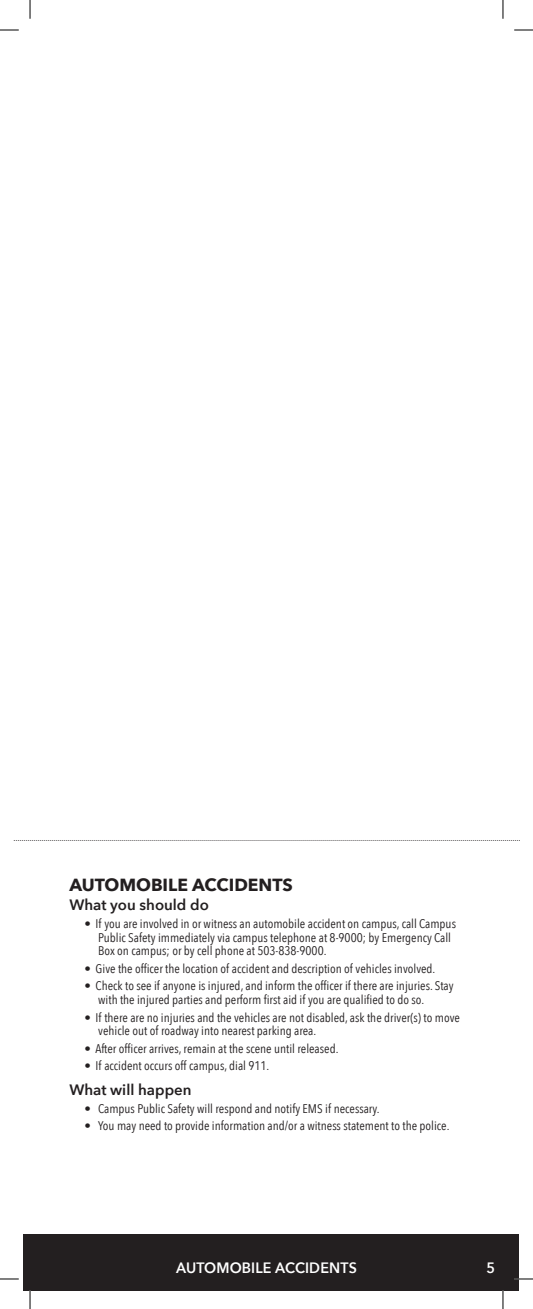
<style>
.page{position:relative;width:533px;height:1309px;background:#fff}
.page>*{position:absolute;margin:0;border:0;box-sizing:border-box;transform-origin:0 0}
.headers{font:700 17.5px "Avenir Next";color:#231f20}
.header_two{font:600 15px "Avenir Next";color:#231f20}
.white_caps_centered{font:600 15px "Avenir Next";letter-spacing:.01em;color:#fff;scale:.95 1}
.bullets{font:12.5px/13.8px "Avenir Next Condensed";color:#231f20}
</style>
<div class="page">
<div style="left:24px;top:1233px;width:495px;height:57px;background:#231f20"></div>
<svg style="left:13px;top:840px;width:506px;height:1px"></svg>
<svg style="left:0;top:30px;width:19px;height:1px"></svg>
<svg style="left:514px;top:30px;width:18px;height:1px"></svg>
<svg style="left:0;top:1278px;width:19px;height:2px"></svg>
<svg style="left:514px;top:1278px;width:18px;height:2px"></svg>
<svg style="left:30px;top:0;width:1px;height:19px"></svg>
<svg style="left:30px;top:1290px;width:1px;height:19px"></svg>
<svg style="left:502px;top:0;width:1px;height:19px"></svg>
<svg style="left:502px;top:1290px;width:1px;height:19px"></svg>
<p class="headers" style="left:69px;top:870px;width:225px">AUTOMOBILE ACCIDENTS</p>
<p class="header_two" style="left:69px;top:892px;width:141px">What you should do</p>
<p class="bullets" style="left:98px;top:916px;width:359px;text-indent:-14px">• If you are involved in or witness an automobile accident on campus, call Campus<br>Public Safety immediately via campus telephone at 8-9000; by Emergency Call<br>Box on campus; or by cell phone at 503-838-9000.</p>
<p class="bullets" style="left:84px;top:961px;width:352px">• Give the officer the location of accident and description of vehicles involved.</p>
<p class="bullets" style="left:98px;top:978px;width:357px;text-indent:-14px">• Check to see if anyone is injured, and inform the officer if there are injuries. Stay with the injured parties and perform first aid if you are qualified to do so.</p>
<p class="bullets" style="left:98px;top:1010px;width:363px;text-indent:-14px">• If there are no injuries and the vehicles are not disabled, ask the driver(s) to move vehicle out of roadway into nearest parking area.</p>
<p class="bullets" style="left:84px;top:1041px;width:255px">• After officer arrives, remain at the scene until released.</p>
<p class="bullets" style="left:84px;top:1058px;width:186px">• If accident occurs off campus, dial 911.</p>
<p class="header_two" style="left:69px;top:1077px;width:123px">What will happen</p>
<p class="bullets" style="left:84px;top:1101px;width:296px">• Campus Public Safety will respond and notify EMS if necessary.</p>
<p class="bullets" style="left:84px;top:1118px;width:366px">• You may need to provide information and/or a witness statement to the police.</p>
<p class="white_caps_centered" style="left:176px;top:1254px;width:192px">AUTOMOBILE ACCIDENTS</p>
<p class="white_caps_centered" style="left:486px;top:1254px;width:11px">5</p>
</div>
